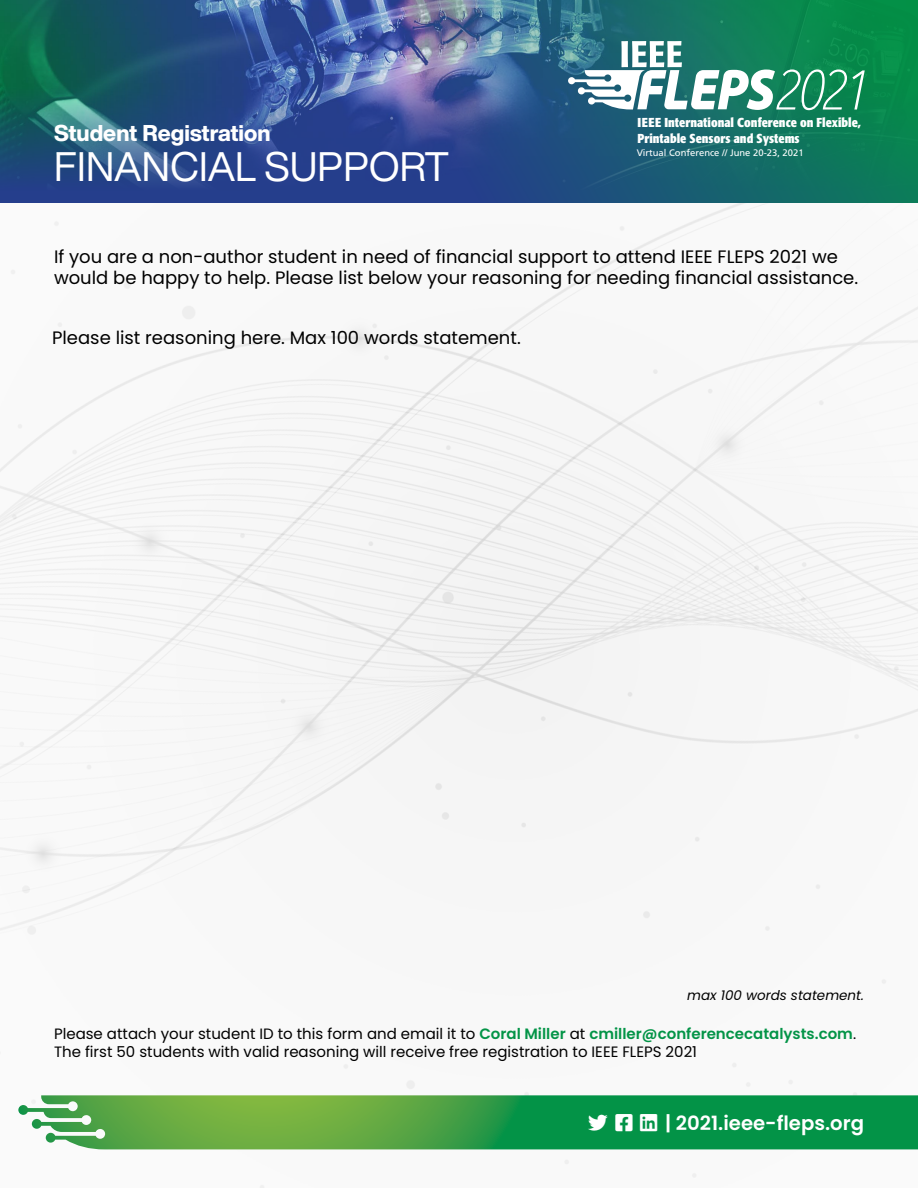
<style>
.page{position:relative;width:918px;height:1188px;background:#fff}
.page>*{position:absolute;margin:0;border:0;box-sizing:border-box;transform-origin:0 0}
.t1{font:40.5px "Helvetica Now Display";letter-spacing:.005em;color:#fff}
.t2{font:800 22.5px "Helvetica Now Display";color:#fff}
.t3{font:600 19.65px "Poppins";color:#fff}
.t4{font:18px/21.6px "Poppins";color:#000}
.t5{font:15px/18px "Poppins";color:#000}
.t6{font:italic 13.5px "Poppins";color:#000}
.t7{font:700 condensed 12.9px "Formata";color:#fff}
.t8{font:9.45px "Frutiger";color:#fff}
.s1{font-weight:600;color:#039447}
</style>
<div class="page">
<img style="left:0;top:203px;width:918px;height:985px">
<img style="left:0;top:0;width:425px;height:80px">
<svg style="left:0;top:80px;width:425px;height:123px;background:#2b4f88"></svg>
<svg style="left:425px;top:0;width:493px;height:203px;background:#216b74"></svg>
<svg style="left:18px;top:1095px;width:900px;height:54px;background:#3da34e"></svg>
<svg style="left:568px;top:41px;width:297px;height:69px"></svg>
<svg style="left:588px;top:1114px;width:20px;height:16px"></svg>
<svg style="left:615px;top:1114px;width:18px;height:17px"></svg>
<svg style="left:640px;top:1114px;width:18px;height:17px"></svg>
<p class="t7" style="left:637px;top:114px;width:225px">IEEE International Conference on Flexible,</p>
<p class="t2" style="left:54px;top:117px;width:218px">Student Registration</p>
<p class="t7" style="left:637px;top:130px;width:164px">Printable Sensors and Systems</p>
<h1 class="t1" style="left:54px;top:139px;width:397px">FINANCIAL SUPPORT</h1>
<p class="t8" style="left:637px;top:147px;width:168px">Virtual Conference // June 20-23, 2021</p>
<p class="t4" style="left:54px;top:246px;width:806px">If you are a non-author student in need of financial support to attend IEEE FLEPS 2021 we would be happy to help. Please list below your reasoning for needing financial assistance.</p>
<p class="t4" style="left:52px;top:327px;width:470px">Please list reasoning here. Max 100 words statement.</p>
<p class="t6" style="left:687px;top:988px;width:178px">max 100 words statement.</p>
<p class="t5" style="left:54px;top:1025px;width:804px">Please attach your student ID to this form and email it to <span class="s1">Coral Miller</span> at <span class="s1">cmiller@conferencecatalysts.com</span>.<br>The first 50 students with valid reasoning will receive free registration to IEEE FLEPS 2021</p>
<p class="t3" style="left:615px;top:1111px;width:250px">□□❑◆ ■■ | 2021.ieee-fleps.org</p>
</div>
